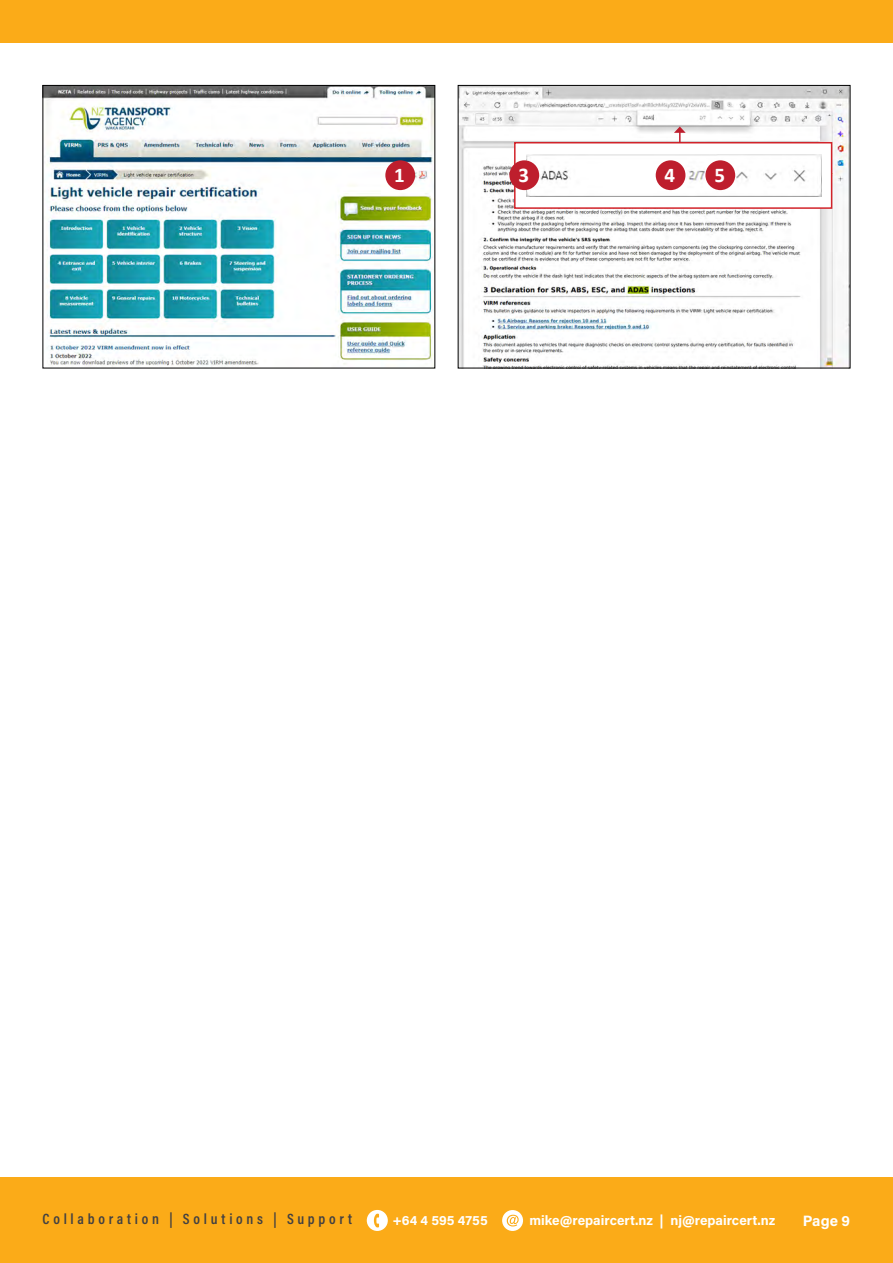
<style>
.page{position:relative;width:893px;height:1263px;background:#fff}
.page>*{position:absolute;margin:0;border:0;box-sizing:border-box;transform-origin:0 0}
.t1{font:700 21px "Calibri";color:#fff}
.t2{font:600 15px "Acumin Pro Cond";letter-spacing:.25em;color:#414042}
.t3{font:700 15px "Acumin Pro";color:#fff}
.t4{font:700 13.5px "Acumin Pro";color:#fff}
</style>
<div class="page">
<div style="left:0;top:0;width:893px;height:43px;background:#fbab18"></div>
<div style="left:0;top:1178px;width:893px;height:85px;background:#fbab18"></div>
<div style="left:367px;top:1210px;width:21px;height:21px;background:#fff;border-radius:50%"></div>
<svg style="left:374px;top:1214px;width:5px;height:13px"></svg>
<div style="left:502px;top:1210px;width:21px;height:21px;background:#fff;border-radius:50%"></div>
<svg style="left:507px;top:1215px;width:12px;height:11px"></svg>
<img style="left:45px;top:87px;width:388px;height:279px">
<div style="left:43px;top:85px;width:392px;height:283px;border:1px solid #000"></div>
<div style="left:385px;top:160px;width:30px;height:30px;background:#be1e2d;border-radius:50%"></div>
<img style="left:460px;top:87px;width:388px;height:279px">
<div style="left:515px;top:143px;width:317px;height:65px;background:#fff"></div>
<img style="left:526px;top:154px;width:296px;height:42px">
<div style="left:514px;top:142px;width:318px;height:67px;border:2px solid #d2232a"></div>
<div style="left:509px;top:160px;width:30px;height:30px;background:#be1e2d;border-radius:50%"></div>
<div style="left:656px;top:160px;width:29px;height:30px;background:#be1e2d;border-radius:50%"></div>
<svg style="left:674px;top:126px;width:12px;height:17px"></svg>
<div style="left:705px;top:160px;width:30px;height:30px;background:#be1e2d;border-radius:50%"></div>
<h1 class="t1" style="left:394px;top:160px;width:12px">1</h1>
<h1 class="t1" style="left:518px;top:160px;width:12px">3</h1>
<h1 class="t1" style="left:665px;top:160px;width:12px">4</h1>
<h1 class="t1" style="left:714px;top:160px;width:12px">5</h1>
<p class="t2" style="left:43px;top:1209px;width:311px">Collaboration | Solutions | Support</p>
<p class="t4" style="left:392px;top:1210px;width:97px">+64 4 595 4755</p>
<p class="t4" style="left:529px;top:1210px;width:247px">mike@repaircert.nz | nj@repaircert.nz</p>
<p class="t3" style="left:803px;top:1210px;width:49px">Page 9</p>
</div>
